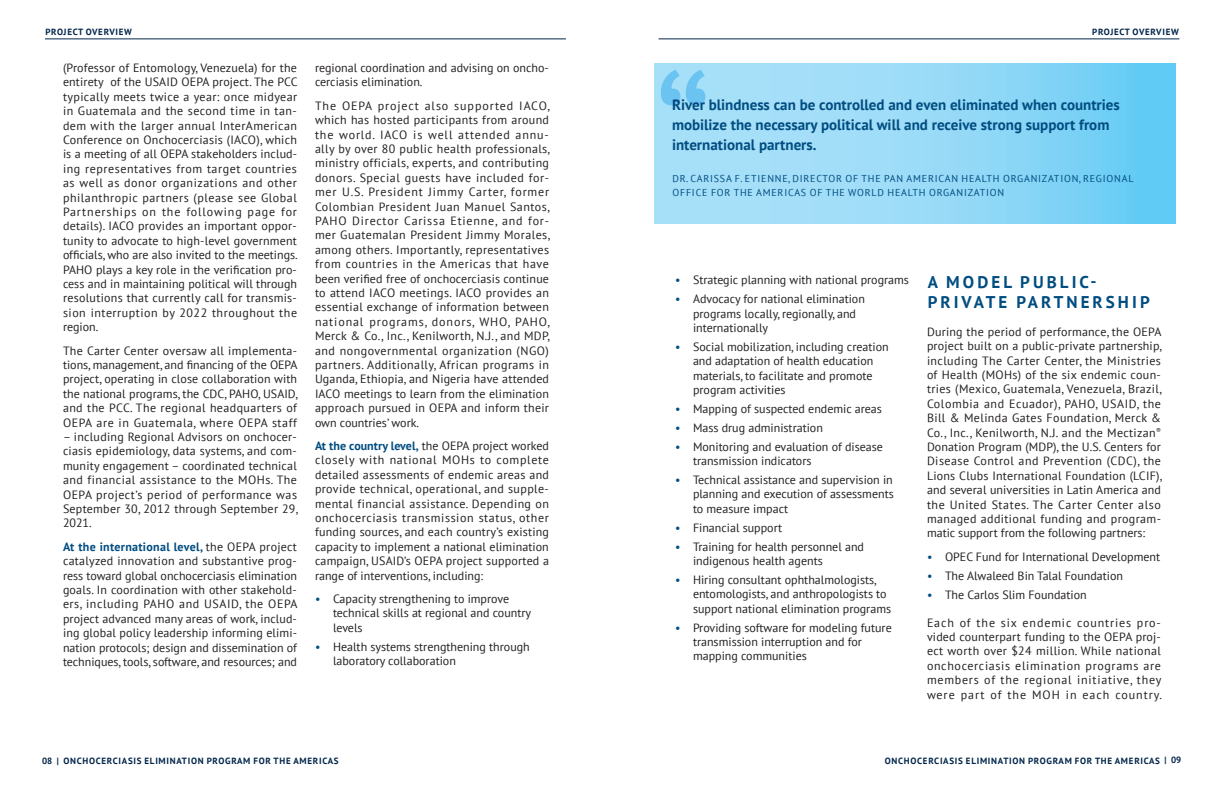
<style>
.page{position:relative;width:1224px;height:792px;background:#fff}
.page>*{position:absolute;margin:0;border:0;box-sizing:border-box;transform-origin:0 0}
.t1{font:170.8px "PT Sans";color:#a5dff8}
.t2{font:700 17px/20px "PT Sans";letter-spacing:.18em;color:#014d81}
.t3{font:700 15px/20px "PT Sans";color:#014d81}
.t4{font:12px/14.4px "PT Sans";color:#231f20;text-align:justify}
.t5{font:10px "PT Sans";letter-spacing:.08em;color:#014d81}
.t6{font:700 9px "PT Sans";letter-spacing:.08em;color:#00254a}
.s1{font-weight:700;color:#014d81}
.s2{color:#014d81}
</style>
<div class="page">
<svg style="left:654px;top:63px;width:521px;height:160px;background:#91d8f6"></svg>
<hr style="left:45px;top:38px;width:521px;height:1px;background:#00254a">
<hr style="left:659px;top:38px;width:520px;height:1px;background:#00254a">
<p class="t6" style="left:45px;top:26px;width:13px">Project</p>
<p class="t6" style="left:86px;top:26px;width:10px">Overview</p>
<p class="t6" style="left:1092px;top:26px;width:13px">Project</p>
<p class="t6" style="left:1133px;top:26px;width:10px">Overview</p>
<p class="t4" style="left:63px;top:60px;width:236px">(Professor of Entomology, Venezuela) for the entirety of the USAID OEPA project. The PCC typically meets twice a year: once midyear in Guatemala and the second time in tan&shy;dem with the larger annual InterAmerican Conference on Onchocerciasis (IACO), which is a meeting of all OEPA stakeholders includ&shy;ing representatives from target countries as well as donor organizations and other philanthropic partners (please see Global Partnerships on the following page for details). IACO provides an important oppor&shy;tunity to advocate to high-level government officials, who are also invited to the meetings.<br>PAHO plays a key role in the verification pro&shy;cess and in maintaining political will through resolutions that currently call for transmis&shy;sion interruption by 2022 throughout the region.</p>
<p class="t4" style="left:63px;top:343px;width:236px">The Carter Center oversaw all implementa&shy;tions, management, and financing of the OEPA project, operating in close collaboration with the national programs, the CDC, PAHO, USAID, and the PCC. The regional headquarters of OEPA are in Guatemala, where OEPA staff</p>
<p class="t4" style="left:63px;top:429px;width:237px">– including Regional Advisors on onchocer&shy;ciasis epidemiology, data systems, and com&shy;munity engagement – coordinated technical and financial assistance to the MOHs. The OEPA project’s period of performance was September 30, 2012 through September 29, 2021.</p>
<p class="t4" style="left:63px;top:539px;width:236px"><span class="s1">At the international level,</span> the OEPA project catalyzed innovation and substantive prog&shy;ress toward global onchocerciasis elimination goals. In coordination with other stakehold&shy;ers, including PAHO and USAID, the OEPA project advanced many areas of work, includ&shy;ing global policy leadership informing elimi&shy;nation protocols; design and dissemination of techniques, tools, software, and resources; and</p>
<p class="t4" style="left:315px;top:60px;width:235px">regional coordination and advising on oncho&shy;cerciasis elimination.</p>
<p class="t4" style="left:315px;top:98px;width:237px">The OEPA project also supported IACO, which has hosted participants from around the world. IACO is well attended annu&shy;ally by over 80 public health professionals, ministry officials, experts, and contributing donors. Special guests have included for&shy;mer U.S. President Jimmy Carter, former Colombian President Juan Manuel Santos, PAHO Director Carissa Etienne, and for&shy;mer Guatemalan President Jimmy Morales, among others. Importantly, representatives from countries in the Americas that have been verified free of onchocerciasis continue to attend IACO meetings. IACO provides an essential exchange of information between national programs, donors, WHO, PAHO, Merck &amp; Co., Inc., Kenilworth, N.J., and MDP, and nongovernmental organization (NGO) partners. Additionally, African programs in Uganda, Ethiopia, and Nigeria have attended IACO meetings to learn from the elimination approach pursued in OEPA and inform their own countries’ work.</p>
<p class="t4" style="left:315px;top:438px;width:236px"><span class="s1">At the country level,</span> the OEPA project worked closely with national MOHs to complete detailed assessments of endemic areas and provide technical, operational, and supple&shy;mental financial assistance. Depending on onchocerciasis transmission status, other funding sources, and each country’s existing capacity to implement a national elimination campaign, USAID’s OEPA project supported a range of interventions, including:</p>
<p class="t4" style="left:333px;top:591px;width:200px;text-align:left;text-indent:-18px"><span class="s2">•</span> Capacity strengthening to improve technical skills at regional and country levels</p>
<p class="t4" style="left:333px;top:639px;width:198px;text-indent:-18px"><span class="s2">•</span> Health systems strengthening through laboratory collaboration</p>
<h1 class="t1" style="left:654px;top:33px;width:60px">“</h1>
<p class="t3" style="left:672px;top:95px;width:449px">River blindness can be controlled and even eliminated when countries mobilize the necessary political will and receive strong support from international partners.</p>
<p class="t5" style="left:672px;top:172px;width:463px">DR. CARISSA F. ETIENNE, DIRECTOR OF THE PAN AMERICAN HEALTH ORGANIZATION, REGIONAL</p>
<p class="t5" style="left:672px;top:186px;width:333px">OFFICE FOR THE AMERICAS OF THE WORLD HEALTH ORGANIZATION</p>
<p class="t4" style="left:675px;top:273px;width:235px"><span class="s2">•</span> Strategic planning with national programs</p>
<p class="t4" style="left:693px;top:291px;width:173px;text-align:left;text-indent:-18px"><span class="s2">•</span> Advocacy for national elimination programs locally, regionally, and internationally</p>
<p class="t4" style="left:693px;top:339px;width:197px;text-align:left;text-indent:-18px"><span class="s2">•</span> Social mobilization, including creation and adaptation of health education materials, to facilitate and promote program activities</p>
<p class="t4" style="left:675px;top:401px;width:208px"><span class="s2">•</span> Mapping of suspected endemic areas</p>
<p class="t4" style="left:675px;top:420px;width:149px"><span class="s2">•</span> Mass drug administration</p>
<p class="t4" style="left:693px;top:439px;width:191px;text-indent:-18px"><span class="s2">•</span> Monitoring and evaluation of disease transmission indicators</p>
<p class="t4" style="left:693px;top:472px;width:202px;text-indent:-18px"><span class="s2">•</span> Technical assistance and supervision in planning and execution of assessments to measure impact</p>
<p class="t4" style="left:675px;top:520px;width:109px"><span class="s2">•</span> Financial support</p>
<p class="t4" style="left:693px;top:539px;width:173px;text-indent:-18px"><span class="s2">•</span> Training for health personnel and indigenous health agents</p>
<p class="t4" style="left:693px;top:572px;width:200px;text-align:left;text-indent:-18px"><span class="s2">•</span> Hiring consultant ophthalmologists, entomologists, and anthropologists to support national elimination programs</p>
<p class="t4" style="left:693px;top:620px;width:200px;text-align:left;text-indent:-18px"><span class="s2">•</span> Providing software for modeling future transmission interruption and for mapping communities</p>
<h2 class="t2" style="left:928px;top:272px;width:224px">A MODEL PUBLIC-<br>PRIVATE PARTNERSHIP</h2>
<p class="t4" style="left:927px;top:324px;width:237px">During the period of performance, the OEPA project built on a public-private partnership, including The Carter Center, the Ministries of Health (MOHs) of the six endemic coun&shy;tries (Mexico, Guatemala, Venezuela, Brazil, Colombia and Ecuador), PAHO, USAID, the Bill &amp; Melinda Gates Foundation, Merck &amp; Co., Inc., Kenilworth, N.J. and the Mectizan<sup>® </sup>Donation Program (MDP), the U.S. Centers for Disease Control and Prevention (CDC), the Lions Clubs International Foundation (LCIF), and several universities in Latin America and the United States. The Carter Center also managed additional funding and program&shy;matic support from the following partners:</p>
<p class="t4" style="left:927px;top:549px;width:235px"><span class="s2">•</span> OPEC Fund for International Development</p>
<p class="t4" style="left:927px;top:568px;width:198px"><span class="s2">•</span> The Alwaleed Bin Talal Foundation</p>
<p class="t4" style="left:927px;top:587px;width:161px"><span class="s2">•</span> The Carlos Slim Foundation</p>
<p class="t4" style="left:927px;top:615px;width:237px">Each of the six endemic countries pro&shy;vided counterpart funding to the OEPA proj&shy;ect worth over $24 million. While national onchocerciasis elimination programs are members of the regional initiative, they were part of the MOH in each country.</p>
<p class="t6" style="left:42px;top:755px;width:298px">08 | ONCHOCERCIASIS ELIMINATION PROGRAM FOR THE AMERICAS</p>
<p class="t6" style="left:885px;top:755px;width:298px">ONCHOCERCIASIS ELIMINATION PROGRAM FOR THE AMERICAS | 09</p>
</div>
